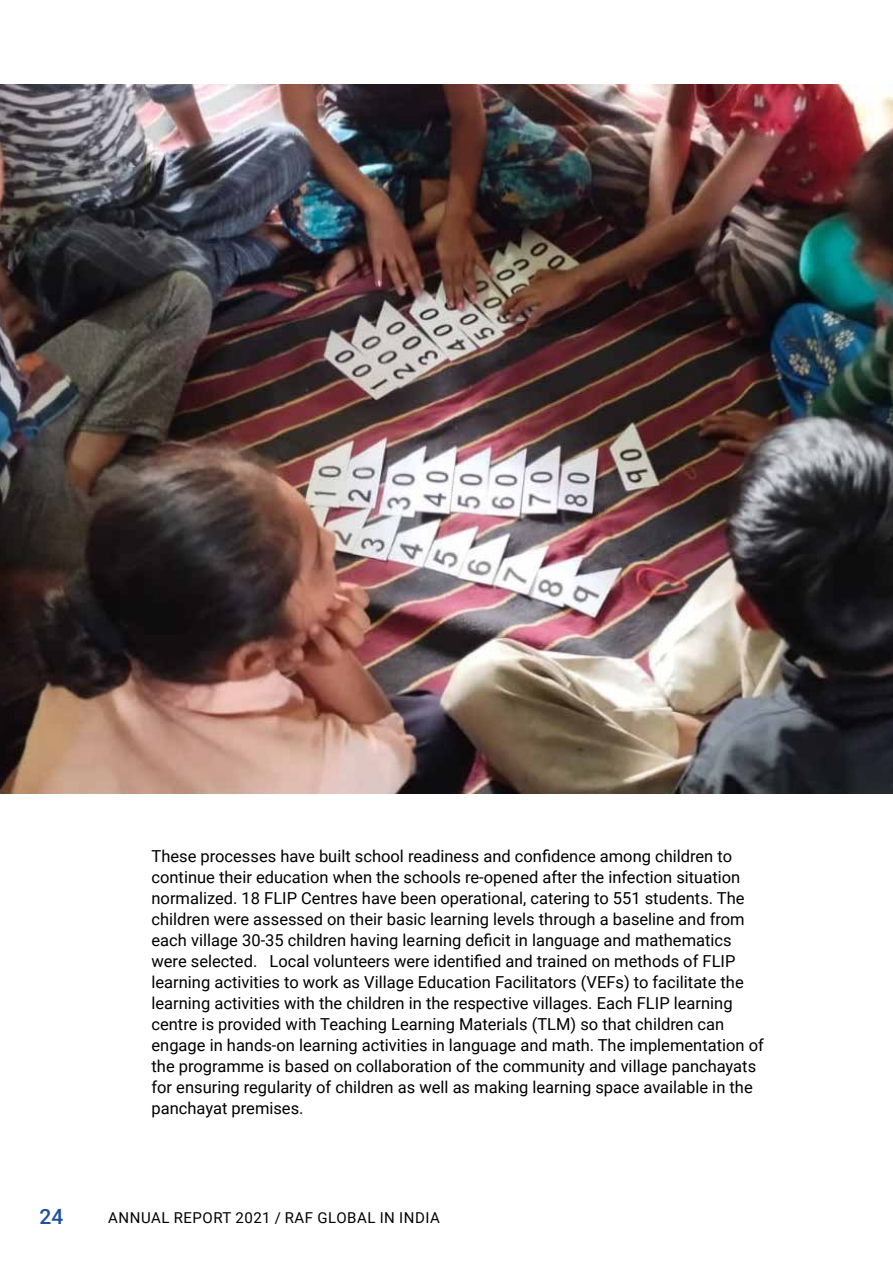
<style>
.page{position:relative;width:893px;height:1263px;background:#fff}
.page>*{position:absolute;margin:0;border:0;box-sizing:border-box;transform-origin:0 0}
.t1{font:500 21px "Roboto";color:#1d519f}
.t2{font:16.5px/21px "Roboto";color:#000}
.t3{font:15px "Roboto";letter-spacing:.035em;color:#000}
</style>
<div class="page">
<img style="left:0;top:84px;width:893px;height:710px">
<p class="t2" style="left:152px;top:845px;width:614px">These processes have built school readiness and confidence among children to continue their education when the schools re-opened after the infection situation normalized. 18 FLIP Centres have been operational, catering to 551 students. The children were assessed on their basic learning levels through a baseline and from each village 30-35 children having learning deficit in language and mathematics were selected. Local volunteers were identified and trained on methods of FLIP learning activities to work as Village Education Facilitators (VEFs) to facilitate the learning activities with the children in the respective villages. Each FLIP learning centre is provided with Teaching Learning Materials (TLM) so that children can engage in hands-on learning activities in language and math. The implementation of the programme is based on collaboration of the community and village panchayats for ensuring regularity of children as well as making learning space available in the panchayat premises.</p>
<p class="t1" style="left:39px;top:1201px;width:25px">24</p>
<p class="t3" style="left:108px;top:1207px;width:333px">ANNUAL REPORT 2021 / RAF GLOBAL IN INDIA</p>
</div>
